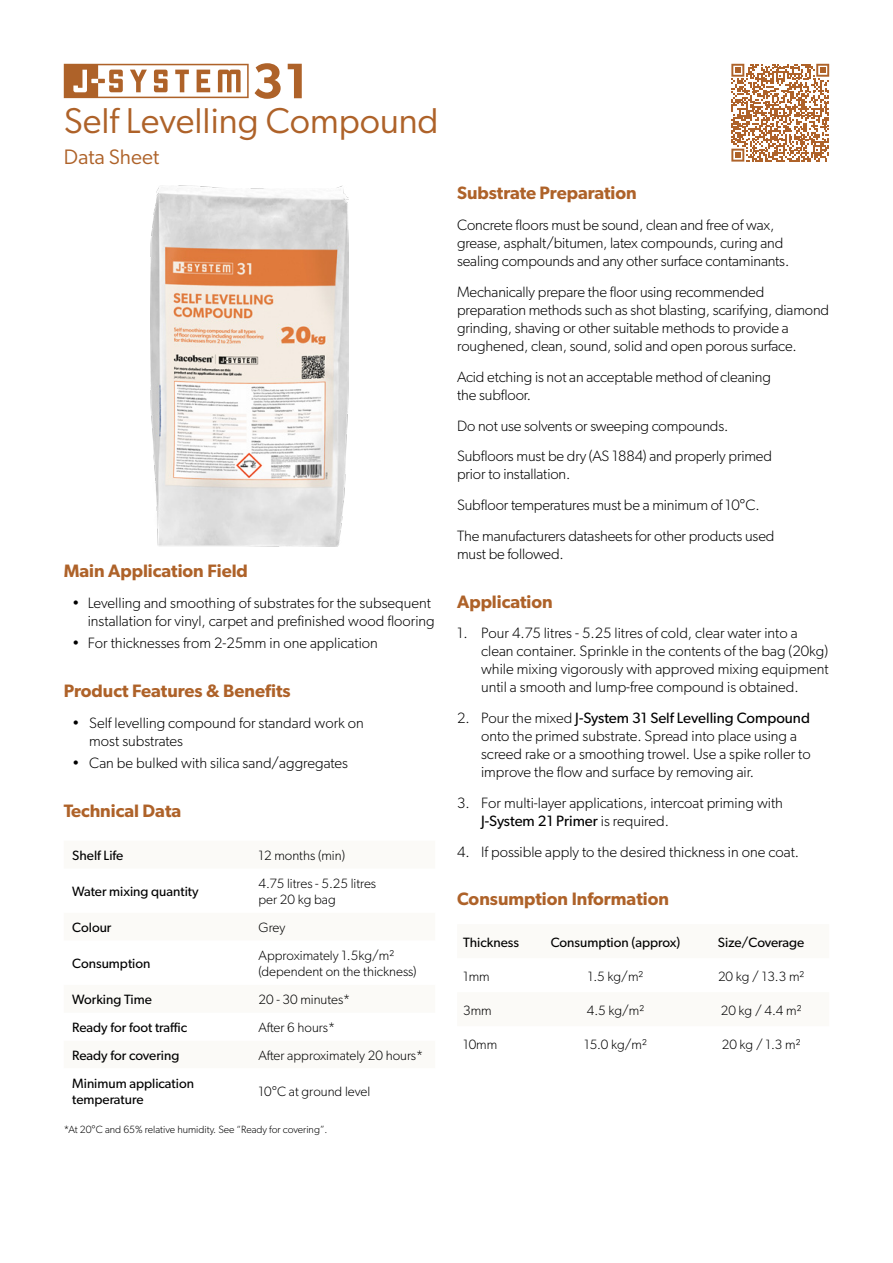
<style>
.page{position:relative;width:893px;height:1263px;background:#fff}
.page>*{position:absolute;margin:0;border:0;box-sizing:border-box;transform-origin:0 0}
.t1{font:600 50.1px "Gibson";color:#ae6229}
.t2{font:36px "Gibson";color:#ae6229}
.t3{font:21px "Gibson";color:#ae6229}
.t4{font:600 18px "Gibson";color:#ae6229}
.t5{font:300 15px/18px "Gibson";letter-spacing:-.01em;color:#000}
.t6{font:300 13.5px/16.5px "Gibson";color:#000}
.t7{font:13.5px/16.5px "Gibson";color:#000}
.t8{font:300 10.5px "Gibson";color:#000}
.s1{font-weight:400}
</style>
<div class="page">
<img style="left:151px;top:185px;width:198px;height:361px">
<svg style="left:731px;top:64px;width:98px;height:98px"></svg>
<svg style="left:64px;top:64px;width:185px;height:34px"></svg>
<h1 class="t1" style="left:252px;top:51px;width:57px">31</h1>
<h2 class="t2" style="left:64px;top:99px;width:376px">Self Levelling Compound</h2>
<h3 class="t3" style="left:64px;top:144px;width:97px">Data Sheet</h3>
<p class="t4" style="left:64px;top:560px;width:186px">Main Application Field</p>
<p class="t5" style="left:72px;top:593px;width:364px;text-align:right">• Levelling and smoothing of substrates for the subsequent installation for vinyl, carpet and prefinished wood flooring</p>
<p class="t5" style="left:72px;top:634px;width:307px">• For thicknesses from 2-25mm in one application</p>
<p class="t4" style="left:64px;top:680px;width:228px">Product Features &amp; Benefits</p>
<p class="t5" style="left:89px;top:713px;width:276px;text-indent:-17px">• Self levelling compound for standard work on most substrates</p>
<p class="t5" style="left:72px;top:753px;width:277px">• Can be bulked with silica sand/aggregates</p>
<p class="t4" style="left:64px;top:800px;width:119px">Technical Data</p>
<p class="t7" style="left:72px;top:847px;width:53px">Shelf Life</p>
<p class="t6" style="left:259px;top:847px;width:88px">12 months (min)</p>
<p class="t7" style="left:72px;top:883px;width:128px">Water mixing quantity</p>
<p class="t6" style="left:259px;top:875px;width:119px">4.75 litres - 5.25 litres per 20 kg bag</p>
<p class="t7" style="left:72px;top:919px;width:41px">Colour</p>
<p class="t6" style="left:259px;top:919px;width:28px">Grey</p>
<p class="t7" style="left:72px;top:955px;width:80px">Consumption</p>
<p class="t6" style="left:259px;top:947px;width:159px">Approximately 1.5kg/m² (dependent on the thickness)</p>
<p class="t7" style="left:72px;top:991px;width:81px">Working Time</p>
<p class="t6" style="left:259px;top:991px;width:93px">20 - 30 minutes*</p>
<p class="t7" style="left:72px;top:1019px;width:116px">Ready for foot traffic</p>
<p class="t6" style="left:259px;top:1019px;width:78px">After 6 hours*</p>
<p class="t7" style="left:72px;top:1047px;width:109px">Ready for covering</p>
<p class="t6" style="left:259px;top:1047px;width:166px">After approximately 20 hours*</p>
<p class="t7" style="left:72px;top:1074px;width:123px">Minimum application temperature</p>
<p class="t6" style="left:259px;top:1083px;width:113px">10°C at ground level</p>
<p class="t8" style="left:64px;top:1123px;width:265px">*At 20°C and 65% relative humidity. See “Ready for covering”.</p>
<p class="t4" style="left:457px;top:182px;width:181px">Substrate Preparation</p>
<p class="t5" style="left:457px;top:216px;width:334px">Concrete floors must be sound, clean and free of wax, grease, asphalt/bitumen, latex compounds, curing and sealing compounds and any other surface contaminants.</p>
<p class="t5" style="left:457px;top:283px;width:374px">Mechanically prepare the floor using recommended preparation methods such as shot blasting, scarifying, diamond grinding, shaving or other suitable methods to provide a roughened, clean, sound, solid and open porous surface.</p>
<p class="t5" style="left:457px;top:367px;width:315px">Acid etching is not an acceptable method of cleaning the subfloor.</p>
<p class="t5" style="left:457px;top:410px;width:316px;line-height:30.8px">Do not use solvents or sweeping compounds.<br>Subfloors must be dry (AS 1884) and properly primed</p>
<p class="t5" style="left:457px;top:459px;width:319px;line-height:30.8px">prior to installation.<br>Subfloor temperatures must be a minimum of 10°C.<br>The manufacturers datasheets for other products used</p>
<p class="t5" style="left:457px;top:544px;width:108px">must be followed.</p>
<p class="t4" style="left:457px;top:591px;width:97px">Application</p>
<p class="t5" style="left:481px;top:624px;width:349px;text-indent:-24px">1. Pour 4.75 litres - 5.25 litres of cold, clear water into a clean container. Sprinkle in the contents of the bag (20kg) while mixing vigorously with approved mixing equipment until a smooth and lump-free compound is obtained.</p>
<p class="t5" style="left:481px;top:709px;width:331px;text-indent:-24px">2. Pour the mixed <span class="s1">J-System 31 Self Levelling Compound </span>onto the primed substrate. Spread into place using a screed rake or a smoothing trowel. Use a spike roller to improve the flow and surface by removing air.</p>
<p class="t5" style="left:481px;top:793px;width:303px;text-indent:-24px">3. For multi-layer applications, intercoat priming with<br><span class="s1">J-System 21 Primer</span> is required.</p>
<p class="t5" style="left:457px;top:842px;width:344px">4. If possible apply to the desired thickness in one coat.</p>
<p class="t4" style="left:457px;top:888px;width:213px">Consumption Information</p>
<p class="t7" style="left:463px;top:933px;width:57px">Thickness</p>
<p class="t7" style="left:551px;top:933px;width:131px">Consumption (approx)</p>
<p class="t7" style="left:718px;top:933px;width:88px">Size/Coverage</p>
<p class="t6" style="left:463px;top:967px;width:28px">1mm</p>
<p class="t6" style="left:588px;top:967px;width:57px">1.5 kg/m²</p>
<p class="t6" style="left:718px;top:967px;width:88px">20 kg / 13.3 m²</p>
<p class="t6" style="left:463px;top:1001px;width:30px">3mm</p>
<p class="t6" style="left:587px;top:1001px;width:59px">4.5 kg/m²</p>
<p class="t6" style="left:721px;top:1001px;width:82px">20 kg / 4.4 m²</p>
<p class="t6" style="left:463px;top:1035px;width:36px">10mm</p>
<p class="t6" style="left:584px;top:1035px;width:64px">15.0 kg/m²</p>
<p class="t6" style="left:722px;top:1035px;width:80px">20 kg / 1.3 m²</p>
</div>
